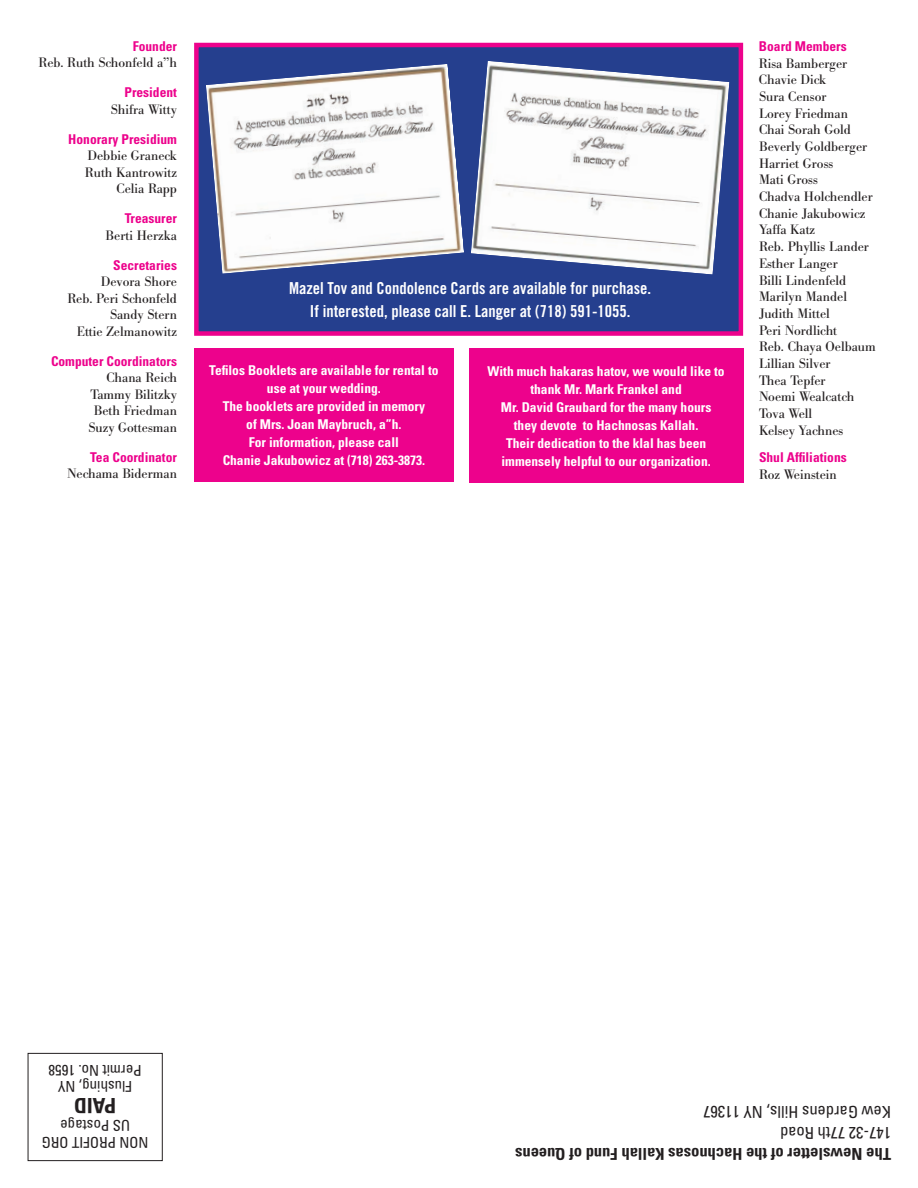
<style>
.page{position:relative;width:918px;height:1188px;background:#fff}
.page>*{position:absolute;margin:0;border:0;box-sizing:border-box;transform-origin:0 0}
.t1{font:700 condensed 21px "Univers";color:#231f20}
.t2{font:16.5px/23.2px "Trade Gothic Bold Cond Twenty";color:#fff;text-align:center}
.t3{font:700 condensed 16.5px "Univers";color:#231f20}
.t4{font:condensed 16.5px/21px "Univers";color:#231f20}
.t5{font:condensed 15px/16.5px "Univers";color:#231f20;text-align:center}
.t6{font:13.5px/16.6px "B Bodoni";color:#231f20;text-align:right}
.t7{font:700 condensed 13.5px/18px "Univers";color:#fff;text-align:center}
.t8{font:700 condensed 13.5px "Univers";color:#ed028c}
</style>
<div class="page">
<div style="left:28px;top:1053px;width:135px;height:108px;border:1px solid #231f20"></div>
<div style="left:196px;top:45px;width:545px;height:289px;background:#253f8e"></div>
<div style="left:194px;top:43px;width:549px;height:293px;border:4px solid #ed028c"></div>
<img style="left:471px;top:61px;width:258px;height:214px">
<img style="left:206px;top:64px;width:258px;height:210px">
<div style="left:469px;top:348px;width:274px;height:135px;background:#ed028c"></div>
<div style="left:194px;top:348px;width:260px;height:133px;background:#ed028c"></div>
<p class="t8" style="left:133px;top:41px;width:46px">Founder</p>
<p class="t6" style="left:39px;top:56px;width:140px">Reb. Ruth Schonfeld a”h</p>
<p class="t8" style="left:124px;top:87px;width:54px">President</p>
<p class="t6" style="left:111px;top:103px;width:68px">Shifra Witty</p>
<p class="t8" style="left:68px;top:134px;width:110px">Honorary Presidium</p>
<p class="t6" style="left:85px;top:149px;width:94px">Debbie Graneck<br>Ruth Kantrowitz<br>Celia Rapp</p>
<p class="t8" style="left:125px;top:213px;width:54px">Treasurer</p>
<p class="t6" style="left:106px;top:229px;width:73px">Berti Herzka</p>
<p class="t8" style="left:113px;top:260px;width:65px">Secretaries</p>
<p class="t6" style="left:68px;top:275px;width:111px">Devora Shore<br>Reb. Peri Schonfeld<br>Sandy Stern<br>Ettie Zelmanowitz</p>
<p class="t8" style="left:51px;top:356px;width:127px">Computer Coordinators</p>
<p class="t6" style="left:88px;top:371px;width:90px">Chana Reich<br>Tammy Bilitzky<br>Beth Friedman<br>Suzy Gottesman</p>
<p class="t8" style="left:90px;top:452px;width:88px">Tea Coordinator</p>
<p class="t6" style="left:67px;top:467px;width:111px">Nechama Biderman</p>
<p class="t2" style="left:289px;top:278px;width:364px">Mazel Tov and Condolence Cards are available for purchase.<br>If interested, please call E. Langer at (718) 591-1055.</p>
<p class="t7" style="left:209px;top:362px;width:231px">Tefilos Booklets are available for rental to use at your wedding.<br>The booklets are provided in memory<br>of Mrs. Joan Maybruch, a”h.<br>For information, please call<br>Chanie Jakubowicz at (718) 263-3873.</p>
<p class="t7" style="left:488px;top:363px;width:239px">With much hakaras hatov, we would like to thank Mr. Mark Frankel and<br>Mr. David Graubard for the many hours<br>they devote to Hachnosas Kallah.<br>Their dedication to the klal has been immensely helpful to our organization.</p>
<p class="t8" style="left:759px;top:41px;width:89px">Board Members</p>
<p class="t6" style="left:759px;top:56px;width:118px;text-align:left">Risa Bamberger<br>Chavie Dick<br>Sura Censor<br>Lorey Friedman<br>Chai Sorah Gold<br>Beverly Goldberger<br>Harriet Gross<br>Mati Gross<br>Chadva Holchendler<br>Chanie Jakubowicz<br>Yaffa Katz<br>Reb. Phyllis Lander<br>Esther Langer<br>Billi Lindenfeld<br>Marilyn Mandel<br>Judith Mittel<br>Peri Nordlicht<br>Reb. Chaya Oelbaum<br>Lillian Silver<br>Thea Tepfer<br>Noemi Wealcatch<br>Tova Well<br>Kelsey Yachnes</p>
<p class="t8" style="left:759px;top:452px;width:89px">Shul Affiliations</p>
<p class="t6" style="left:759px;top:467px;width:79px">Roz Weinstein</p>
<p class="t5" style="left:142px;top:1094px;width:95px;rotate:-180deg">Flushing, NY<br>Permit No. 1658</p>
<h1 class="t1" style="left:116px;top:1114px;width:44px;rotate:-180deg">PAID</h1>
<p class="t5" style="left:149px;top:1149px;width:108px;rotate:-180deg">NON PROFIT ORG<br>US Postage</p>
<p class="t4" style="left:891px;top:1142px;width:189px;rotate:-180deg">147-32 77th Road<br>Kew Gardens Hills, NY 11367</p>
<p class="t3" style="left:891px;top:1161px;width:377px;rotate:-180deg">The Newsletter of the Hachnosas Kallah Fund of Queens</p>
</div>
